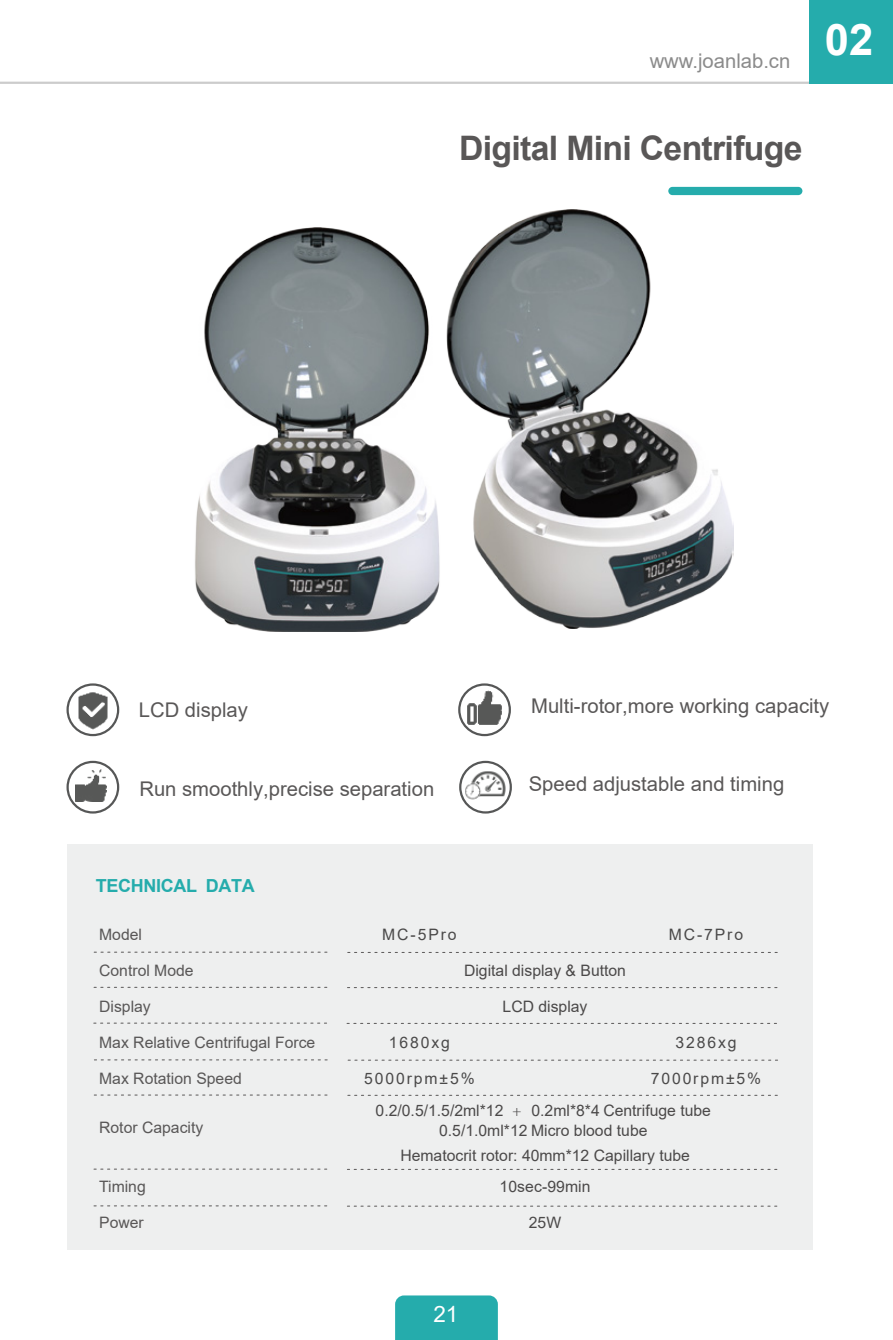
<style>
.page{position:relative;width:893px;height:1340px;background:#fff}
.page>*{position:absolute;margin:0;border:0;box-sizing:border-box;transform-origin:0 0}
.t1{font:700 33.75px "Arial";letter-spacing:-.02em;color:#595757}
.t2{font:22.5px "Arial";color:#fff}
.t3{font:20.25px "Arial";color:#595757}
.t4{font:20.25px "Arial";color:#8b8b8b}
.t5{font:700 18px "Arial";letter-spacing:-.02em;color:#25acac}
.t6{font:15.75px/20.2px "Arial";color:#4b4949;text-align:center}
.t7{font:15.75px "Arial";color:#595757}
.t8{font:15.75px "Arial";letter-spacing:.12em;color:#4a4949}
.s1{font-family:"Adobe Song Std";font-weight:300}
</style>
<div class="page">
<div style="left:668px;top:187px;width:134px;height:8px;background:#25acac;border-radius:4px"></div>
<img style="left:463px;top:769px;width:45px;height:32px">
<div style="left:459px;top:760px;width:53px;height:53px;border:2px solid #565757;border-radius:50%"></div>
<img style="left:467px;top:689px;width:36px;height:36px">
<div style="left:458px;top:683px;width:53px;height:53px;border:2px solid #565757;border-radius:50%"></div>
<div style="left:66px;top:760px;width:53px;height:53px;border:2px solid #565757;border-radius:50%"></div>
<img style="left:76px;top:769px;width:31px;height:32px">
<div style="left:66px;top:683px;width:53px;height:53px;border:2px solid #565757;border-radius:50%"></div>
<img style="left:75px;top:689px;width:36px;height:41px">
<img style="left:195px;top:228px;width:245px;height:404px">
<img style="left:446px;top:210px;width:287px;height:418px">
<div style="left:68px;top:843px;width:745px;height:406px;background:#eeefef"></div>
<svg style="left:94px;top:986px;width:233px;height:1px"></svg>
<svg style="left:94px;top:1022px;width:233px;height:1px"></svg>
<svg style="left:94px;top:951px;width:234px;height:1px"></svg>
<svg style="left:94px;top:1094px;width:234px;height:1px"></svg>
<svg style="left:94px;top:1168px;width:233px;height:1px"></svg>
<svg style="left:94px;top:1059px;width:234px;height:1px"></svg>
<svg style="left:94px;top:1205px;width:234px;height:1px"></svg>
<svg style="left:347px;top:987px;width:431px;height:1px"></svg>
<svg style="left:347px;top:1022px;width:430px;height:1px"></svg>
<svg style="left:348px;top:952px;width:430px;height:1px"></svg>
<svg style="left:348px;top:1094px;width:430px;height:1px"></svg>
<svg style="left:347px;top:1168px;width:430px;height:1px"></svg>
<svg style="left:348px;top:1059px;width:430px;height:1px"></svg>
<svg style="left:347px;top:1205px;width:430px;height:1px"></svg>
<hr style="left:0;top:82px;width:893px;height:2px;background:#ccc">
<div style="left:395px;top:1295px;width:103px;height:44px;background:#25acac"></div>
<div style="left:809px;top:0;width:84px;height:84px;background:#25acac"></div>
<p class="t4" style="left:650px;top:47px;width:225px">www.joanlab.cn <sup>02</sup></p>
<h1 class="t1" style="left:459px;top:125px;width:345px">Digital Mini Centrifuge</h1>
<p class="t3" style="left:139px;top:696px;width:111px">LCD display</p>
<p class="t3" style="left:139px;top:774px;width:296px">Run smoothly,precise separation</p>
<p class="t3" style="left:531px;top:692px;width:300px">Multi-rotor,more working capacity</p>
<p class="t3" style="left:529px;top:770px;width:257px">Speed adjustable and timing</p>
<p class="t5" style="left:96px;top:873px;width:161px">TECHNICAL DATA</p>
<p class="t7" style="left:99px;top:923px;width:44px">Model</p>
<p class="t7" style="left:99px;top:959px;width:96px">Control Mode</p>
<p class="t7" style="left:99px;top:995px;width:53px">Display</p>
<p class="t7" style="left:99px;top:1031px;width:218px">Max Relative Centrifugal Force</p>
<p class="t7" style="left:99px;top:1067px;width:144px">Max Rotation Speed</p>
<p class="t7" style="left:99px;top:1116px;width:106px">Rotor Capacity</p>
<p class="t7" style="left:99px;top:1175px;width:48px">Timing</p>
<p class="t7" style="left:99px;top:1211px;width:46px">Power</p>
<p class="t8" style="left:382px;top:923px;width:76px">MC-5Pro</p>
<p class="t6" style="left:464px;top:960px;width:163px">Digital display &amp; Button</p>
<p class="t6" style="left:503px;top:996px;width:86px">LCD display</p>
<p class="t8" style="left:389px;top:1031px;width:63px">1680xg</p>
<p class="t8" style="left:364px;top:1067px;width:112px">5000rpm±5%</p>
<p class="t8" style="left:669px;top:923px;width:76px">MC-7Pro</p>
<p class="t8" style="left:675px;top:1031px;width:63px">3286xg</p>
<p class="t8" style="left:651px;top:1067px;width:112px">7000rpm±5%</p>
<p class="t6" style="left:376px;top:1099px;width:337px">0.2/0.5/1.5/2ml*12 <span class="s1">+</span> 0.2ml*8*4 Centrifuge tube<br>0.5/1.0ml*12 Micro blood tube</p>
<p class="t6" style="left:400px;top:1139px;width:291px;line-height:31.5px">Hematocrit rotor: 40mm*12 Capillary tube<br>10sec-99min</p>
<p class="t6" style="left:529px;top:1212px;width:34px">25W</p>
<h2 class="t2" style="left:433px;top:1298px;width:27px">21</h2>
</div>
